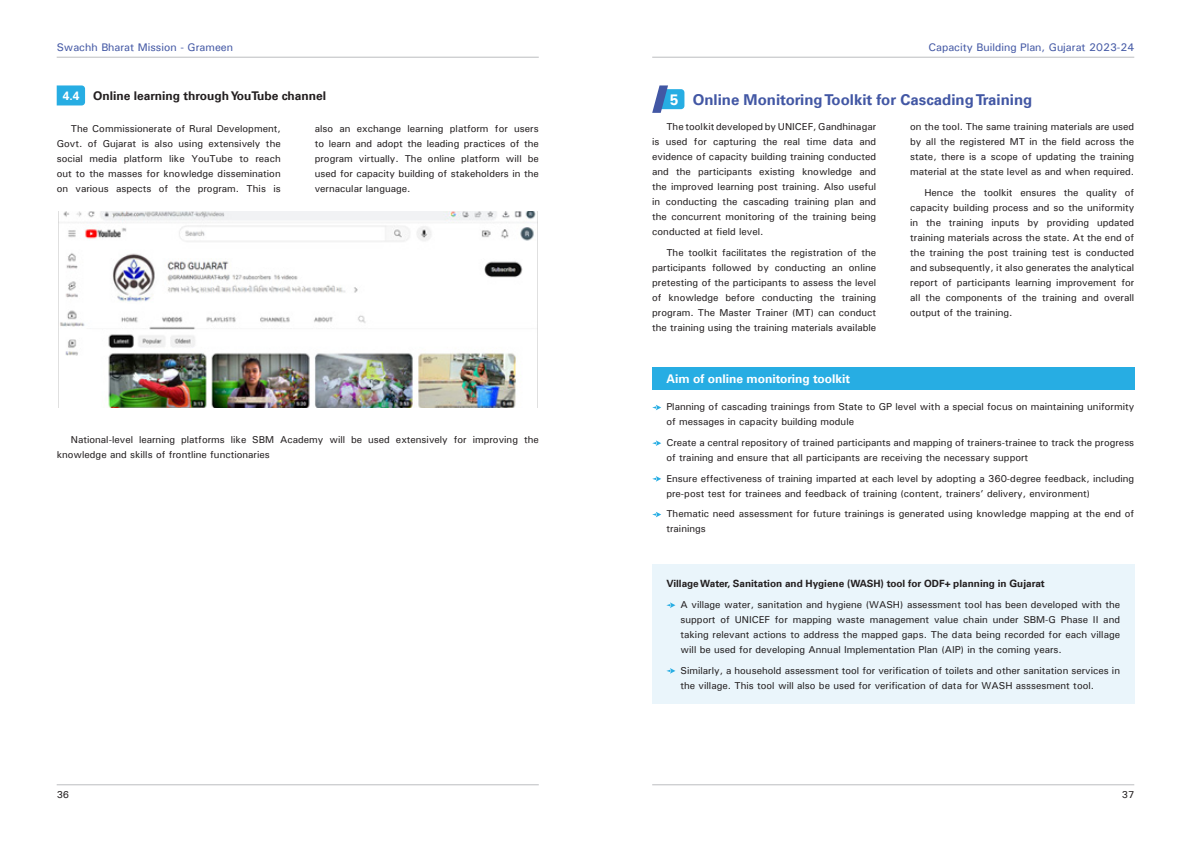
<style>
.page{position:relative;width:1191px;height:842px;background:#fff}
.page>*{position:absolute;margin:0;border:0;box-sizing:border-box;transform-origin:0 0}
.t1{font:700 15px "Univers LT";color:#4257a4}
.t2{font:700 15px "Univers LT";color:#fff}
.t3{font:700 12px "Univers LT";color:#231f20}
.t4{font:700 12px "Univers LT";color:#fff}
.t5{font:500 11px "Univers";color:#4257a4}
.t6{font:500 10px/15px "Univers";color:#231f20;text-align:justify}
.t7{font:700 10px "Univers LT";color:#231f20}
</style>
<div class="page">
<hr style="left:57px;top:57px;width:482px;height:1px;background:#bcbdc0">
<hr style="left:57px;top:784px;width:482px;height:1px;background:#bcbdc0">
<hr style="left:652px;top:57px;width:482px;height:1px;background:#bcbdc0">
<hr style="left:652px;top:784px;width:482px;height:1px;background:#bcbdc0">
<svg style="left:57px;top:85px;width:28px;height:20px"></svg>
<img style="left:58px;top:212px;width:480px;height:196px">
<svg style="left:652px;top:85px;width:32px;height:28px"></svg>
<div style="left:652px;top:564px;width:482px;height:139px;background:#eaf5fb"></div>
<svg style="left:666px;top:602px;width:9px;height:6px"></svg>
<svg style="left:666px;top:668px;width:9px;height:6px"></svg>
<svg style="left:652px;top:405px;width:9px;height:5px"></svg>
<svg style="left:652px;top:440px;width:9px;height:6px"></svg>
<svg style="left:652px;top:476px;width:9px;height:6px"></svg>
<svg style="left:652px;top:512px;width:9px;height:5px"></svg>
<div style="left:652px;top:367px;width:482px;height:23px;background:#27ade3"></div>
<p class="t5" style="left:57px;top:40px;width:178px">Swachh Bharat Mission - Grameen</p>
<p class="t5" style="left:928px;top:40px;width:207px">Capacity Building Plan, Gujarat 2023-24</p>
<p class="t4" style="left:63px;top:89px;width:18px">4.4</p>
<p class="t3" style="left:93px;top:89px;width:234px">Online learning through YouTube channel</p>
<p class="t6" style="left:315px;top:121px;width:225px">also an exchange learning platform for users to learn and adopt the leading practices of the program virtually. The online platform will be used for capacity building of stakeholders in the vernacular language.</p>
<p class="t6" style="left:652px;top:119px;width:225px;text-indent:14px">The toolkit developed by UNICEF, Gandhinagar is used for capturing the real time data and evidence of capacity building training conducted and the participants existing knowledge and the improved learning post training. Also useful in conducting the cascading training plan and the concurrent monitoring of the training being conducted at field level.</p>
<p class="t6" style="left:652px;top:245px;width:225px;text-indent:14px">The toolkit facilitates the registration of the participants followed by conducting an online pretesting of the participants to assess the level of knowledge before conducting the training program. The Master Trainer (MT) can conduct the training using the training materials available</p>
<p class="t2" style="left:670px;top:91px;width:10px">5</p>
<p class="t1" style="left:692px;top:91px;width:341px">Online Monitoring Toolkit for Cascading Training</p>
<p class="t6" style="left:910px;top:119px;width:225px">on the tool. The same training materials are used by all the registered MT in the field across the state, there is a scope of updating the training material at the state level as and when required.</p>
<p class="t6" style="left:910px;top:185px;width:225px;text-indent:14px">Hence the toolkit ensures the quality of capacity building process and so the uniformity in the training inputs by providing updated training materials across the state. At the end of the training the post training test is conducted and subsequently, it also generates the analytical report of participants learning improvement for all the components of the training and overall output of the training.</p>
<p class="t6" style="left:57px;top:121px;width:225px;text-indent:14px">The Commissionerate of Rural Development, Govt. of Gujarat is also using extensively the social media platform like YouTube to reach out to the masses for knowledge dissemination on various aspects of the program. This is</p>
<p class="t6" style="left:57px;top:432px;width:483px;text-indent:14px">National-level learning platforms like SBM Academy will be used extensively for improving the knowledge and skills of frontline functionaries</p>
<p class="t6" style="left:57px;top:787px;width:14px">36</p>
<p class="t4" style="left:666px;top:372px;width:185px">Aim of online monitoring toolkit</p>
<p class="t6" style="left:666px;top:399px;width:469px">Planning of cascading trainings from State to GP level with a special focus on maintaining uniformity of messages in capacity building module</p>
<p class="t6" style="left:666px;top:435px;width:469px">Create a central repository of trained participants and mapping of trainers-trainee to track the progress of training and ensure that all participants are receiving the necessary support</p>
<p class="t6" style="left:666px;top:470px;width:469px">Ensure effectiveness of training imparted at each level by adopting a 360-degree feedback, including pre-post test for trainees and feedback of training (content, trainers’ delivery, environment)</p>
<p class="t6" style="left:666px;top:506px;width:469px">Thematic need assessment for future trainings is generated using knowledge mapping at the end of trainings</p>
<p class="t7" style="left:666px;top:578px;width:380px">Village Water, Sanitation and Hygiene (WASH) tool for ODF+ planning in Gujarat</p>
<p class="t6" style="left:680px;top:597px;width:441px">A village water, sanitation and hygiene (WASH) assessment tool has been developed with the support of UNICEF for mapping waste management value chain under SBM-G Phase II and taking relevant actions to address the mapped gaps. The data being recorded for each village will be used for developing Annual Implementation Plan (AIP) in the coming years.</p>
<p class="t6" style="left:680px;top:662px;width:441px">Similarly, a household assessment tool for verification of toilets and other sanitation services in the village. This tool will also be used for verification of data for WASH asssesment tool.</p>
<p class="t6" style="left:1121px;top:787px;width:14px">37</p>
</div>
